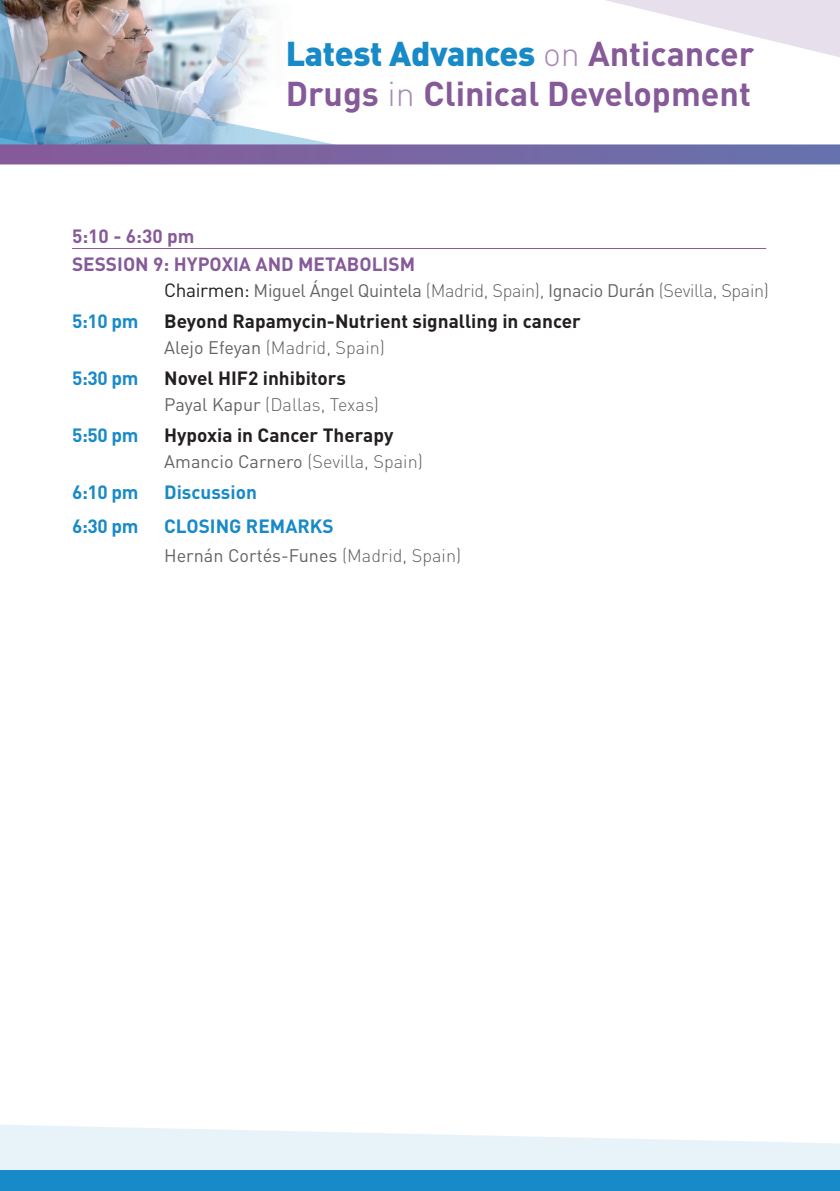
<style>
.page{position:relative;width:840px;height:1191px;background:#fff}
.page>*{position:absolute;margin:0;border:0;box-sizing:border-box;transform-origin:0 0}
.t1{font:700 34px/40.8px "DIN";color:#865a99}
.t2{font:700 19px "DIN";color:#231f20}
.t3{font:700 19px "DIN";color:#188ac7}
.t4{font:700 19px/28.4px "DIN";color:#865a99}
.t5{font:300 18px "DIN";color:#636366}
.t6{font:18px "DIN";letter-spacing:-.02em;color:#636366}
.t7{font:18px "DIN";color:#636366}
.s1{font-weight:900;color:#188ac7}
.s2{font-weight:300;color:#a789b6}
.s3{font-size:19px;color:#231f20}
.s4{font-weight:300}
.s5{font-weight:400}
</style>
<div class="page">
<svg style="left:0;top:1125px;width:839px;height:45px;fill:#e8f3f9"></svg>
<div style="left:0;top:1170px;width:839px;height:21px;background:#188ac7"></div>
<svg style="left:605px;top:0;width:234px;height:57px"></svg>
<img style="left:0;top:0;width:332px;height:144px">
<div style="left:0;top:144px;width:839px;height:20px;background:linear-gradient(to right,#885998,#6773ad)"></div>
<hr style="left:72px;top:248px;width:693px;height:1px;background:#865a99">
<h1 class="t1" style="left:285px;top:31px;width:470px"><span class="s1">Latest Advances</span> <span class="s2">on</span> Anticancer<br>Drugs <span class="s2">in</span> Clinical Development</h1>
<p class="t4" style="left:72px;top:221px;width:124px">5:10 - 6:30 pm<br>Session</p>
<p class="t4" style="left:153px;top:249px;width:116px">9: Hypoxia and</p>
<p class="t4" style="left:298px;top:249px;width:28px">Metabolism</p>
<p class="t6" style="left:164px;top:279px;width:606px"><span class="s3">Chairmen:</span> Miguel Ángel Quintela <span class="s4">(Madrid, Spain),</span> Ignacio Durán <span class="s4">(Sevilla, Spain)</span></p>
<p class="t3" style="left:72px;top:309px;width:68px">5:10 pm</p>
<p class="t2" style="left:164px;top:309px;width:418px">Beyond Rapamycin-Nutrient signalling in cancer</p>
<p class="t5" style="left:164px;top:336px;width:222px"><span class="s5">Alejo Efeyan</span> (Madrid, Spain)</p>
<p class="t3" style="left:72px;top:366px;width:68px">5:30 pm</p>
<p class="t2" style="left:164px;top:366px;width:183px">Novel HIF2 inhibitors</p>
<p class="t5" style="left:164px;top:393px;width:216px"><span class="s5">Payal Kapur</span> (Dallas, Texas)</p>
<p class="t3" style="left:72px;top:423px;width:68px">5:50 pm</p>
<p class="t2" style="left:164px;top:423px;width:231px">Hypoxia in Cancer Therapy</p>
<p class="t5" style="left:164px;top:450px;width:260px"><span class="s5">Amancio Carnero</span> (Sevilla, Spain)</p>
<p class="t3" style="left:72px;top:480px;width:68px">6:10 pm</p>
<p class="t3" style="left:164px;top:480px;width:94px">Discussion</p>
<p class="t3" style="left:72px;top:514px;width:68px">6:30 pm</p>
<p class="t3" style="left:164px;top:514px;width:171px">CLOSING REMARKS</p>
<p class="t7" style="left:164px;top:544px;width:298px">Hernán Cortés-Funes <span class="s4">(Madrid, Spain)</span></p>
</div>
